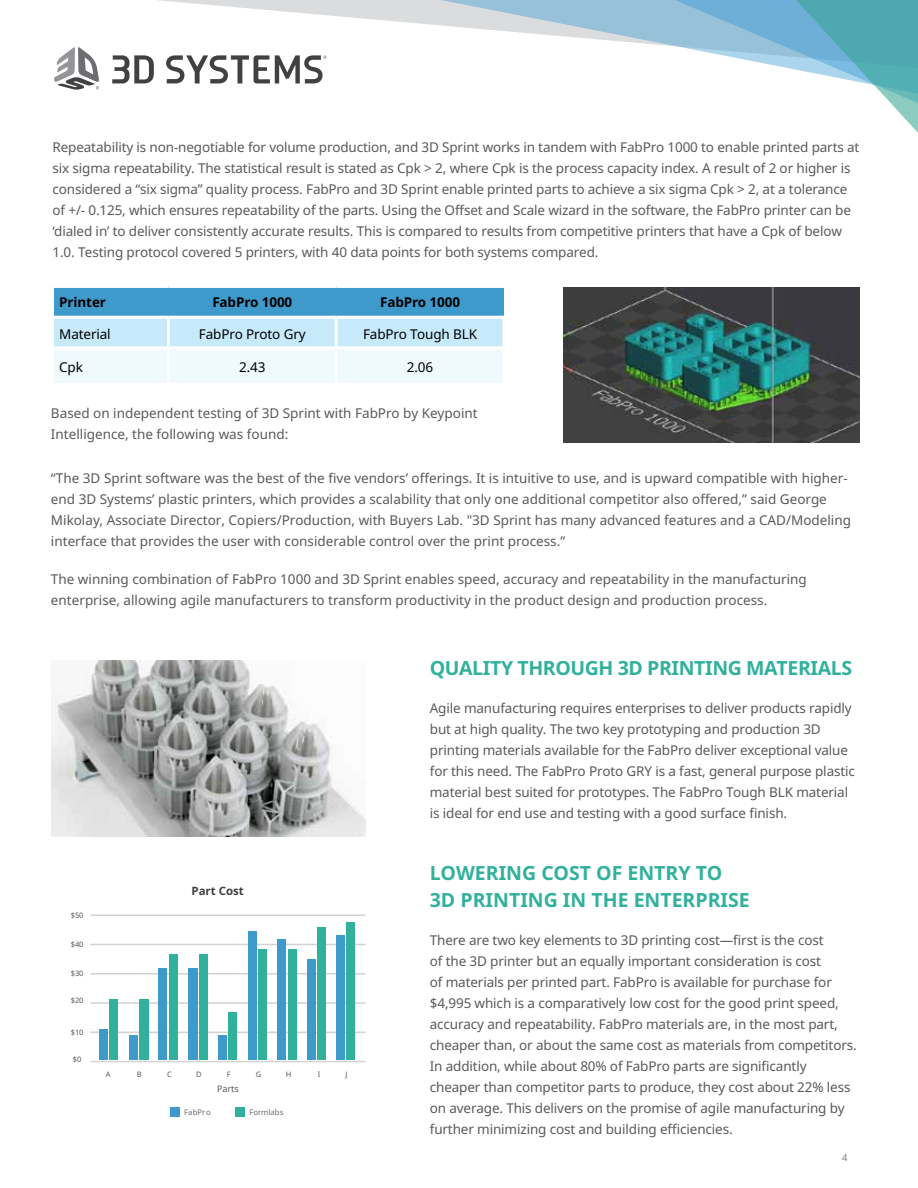
<style>
.page{position:relative;width:918px;height:1188px;background:#fff}
.page>*{position:absolute;margin:0;border:0;box-sizing:border-box;transform-origin:0 0}
.t1{font:700 19.5px/27px "Noto Sans";letter-spacing:-.005em;color:#31b19c}
.t2{font:13.5px/21px "Noto Sans";letter-spacing:-.01em;color:#58595b}
.t3{font:13.5px "Noto Sans";letter-spacing:-.01em;color:#000}
.t4{font:700 13.5px "Noto Sans";letter-spacing:-.01em;color:#000}
.t5{font:700 11.55px "Noto Sans";color:#414042}
.t6{font:500 9.75px "Good Pro";color:#939598}
.t7{font:9px "Noto Sans";color:#58595b}
.t8{font:7.8px "Noto Sans";color:#6d6e71}
.t9{font:7.5px "Noto Sans";color:#58595b}
</style>
<div class="page">
<svg style="left:165px;top:0;width:383px;height:84px"></svg>
<svg style="left:548px;top:0;width:198px;height:60px;fill:#97c0d9"></svg>
<svg style="left:746px;top:0;width:172px;height:133px"></svg>
<svg style="left:112px;top:55px;width:42px;height:28px"></svg>
<svg style="left:166px;top:55px;width:161px;height:28px"></svg>
<svg style="left:54px;top:47px;width:45px;height:43px"></svg>
<div style="left:52px;top:286px;width:116px;height:31px;background:#3f9acc"></div>
<div style="left:168px;top:286px;width:168px;height:31px;background:#3f9acc"></div>
<div style="left:336px;top:286px;width:168px;height:31px;background:#3f9acc"></div>
<svg style="left:54px;top:319px;width:448px;height:64px"></svg>
<hr style="left:167px;top:349px;width:3px;height:34px;background:#fff">
<hr style="left:335px;top:349px;width:3px;height:34px;background:#fff">
<hr style="left:167px;top:319px;width:3px;height:27px;background:#fff">
<hr style="left:335px;top:319px;width:3px;height:27px;background:#fff">
<hr style="left:51px;top:346px;width:117px;height:3px;background:#fff">
<hr style="left:168px;top:346px;width:168px;height:3px;background:#fff">
<hr style="left:336px;top:346px;width:169px;height:3px;background:#fff">
<hr style="left:51px;top:285px;width:117px;height:3px;background:#fff">
<hr style="left:51px;top:288px;width:3px;height:28px;background:#fff">
<hr style="left:168px;top:285px;width:168px;height:3px;background:#fff">
<hr style="left:336px;top:285px;width:169px;height:3px;background:#fff">
<hr style="left:51px;top:316px;width:117px;height:3px;background:#fff">
<hr style="left:168px;top:316px;width:168px;height:3px;background:#fff">
<hr style="left:336px;top:316px;width:169px;height:3px;background:#fff">
<img style="left:51px;top:660px;width:315px;height:177px">
<hr style="left:91px;top:1061px;width:274px;height:1px;background:#d1d3d4">
<hr style="left:91px;top:914px;width:274px;height:2px;background:#d1d3d4">
<hr style="left:91px;top:944px;width:274px;height:1px;background:#d1d3d4">
<hr style="left:91px;top:973px;width:274px;height:2px;background:#d1d3d4">
<hr style="left:91px;top:1002px;width:274px;height:2px;background:#d1d3d4">
<hr style="left:91px;top:1032px;width:274px;height:1px;background:#d1d3d4">
<div style="left:99px;top:1029px;width:9px;height:31px;background:#3f9acc"></div>
<div style="left:109px;top:1000px;width:9px;height:60px;background:#31b19c"></div>
<div style="left:139px;top:1000px;width:9px;height:60px;background:#31b19c"></div>
<div style="left:129px;top:1036px;width:9px;height:24px;background:#3f9acc"></div>
<div style="left:169px;top:955px;width:9px;height:105px;background:#31b19c"></div>
<div style="left:158px;top:969px;width:9px;height:91px;background:#3f9acc"></div>
<div style="left:199px;top:955px;width:8px;height:105px;background:#31b19c"></div>
<div style="left:188px;top:969px;width:9px;height:91px;background:#3f9acc"></div>
<div style="left:228px;top:1012px;width:9px;height:48px;background:#31b19c"></div>
<div style="left:218px;top:1036px;width:9px;height:24px;background:#3f9acc"></div>
<div style="left:258px;top:949px;width:9px;height:111px;background:#31b19c"></div>
<div style="left:248px;top:931px;width:9px;height:129px;background:#3f9acc"></div>
<div style="left:288px;top:949px;width:9px;height:111px;background:#31b19c"></div>
<div style="left:277px;top:939px;width:9px;height:121px;background:#3f9acc"></div>
<div style="left:318px;top:928px;width:8px;height:132px;background:#31b19c"></div>
<div style="left:307px;top:960px;width:9px;height:100px;background:#3f9acc"></div>
<div style="left:171px;top:1108px;width:9px;height:9px;background:#3f9acc"></div>
<div style="left:236px;top:1108px;width:9px;height:9px;background:#31b19c"></div>
<div style="left:346px;top:922px;width:9px;height:138px;background:#31b19c"></div>
<div style="left:336px;top:935px;width:9px;height:125px;background:#3f9acc"></div>
<img style="left:564px;top:288px;width:296px;height:155px">
<p class="t2" style="left:52px;top:137px;width:808px">Repeatability is non-negotiable for volume production, and 3D Sprint works in tandem with FabPro 1000 to enable printed parts at six sigma repeatability. The statistical result is stated as Cpk &gt; 2, where Cpk is the process capacity index. A result of 2 or higher is considered a “six sigma” quality process. FabPro and 3D Sprint enable printed parts to achieve a six sigma Cpk &gt; 2, at a tolerance of +/- 0.125, which ensures repeatability of the parts. Using the Offset and Scale wizard in the software, the FabPro printer can be ‘dialed in’ to deliver consistently accurate results. This is compared to results from competitive printers that have a Cpk of below 1.0. Testing protocol covered 5 printers, with 40 data points for both systems compared.</p>
<p class="t4" style="left:59px;top:293px;width:48px">Printer</p>
<p class="t4" style="left:212px;top:293px;width:81px">FabPro 1000</p>
<p class="t4" style="left:380px;top:293px;width:81px">FabPro 1000</p>
<p class="t3" style="left:59px;top:325px;width:53px">Material</p>
<p class="t3" style="left:199px;top:325px;width:108px">FabPro Proto Gry</p>
<p class="t3" style="left:363px;top:325px;width:116px">FabPro Tough BLK</p>
<p class="t3" style="left:59px;top:358px;width:25px">Cpk</p>
<p class="t3" style="left:239px;top:358px;width:28px">2.43</p>
<p class="t3" style="left:407px;top:358px;width:28px">2.06</p>
<p class="t2" style="left:51px;top:402px;width:428px">Based on independent testing of 3D Sprint with FabPro by Keypoint<br>Intelligence, the following was found:</p>
<p class="t2" style="left:51px;top:467px;width:802px">“The 3D Sprint software was the best of the five vendors’ offerings. It is intuitive to use, and is upward compatible with higher&shy;end 3D Systems’ plastic printers, which provides a scalability that only one additional competitor also offered,” said George Mikolay, Associate Director, Copiers/Production, with Buyers Lab. "3D Sprint has many advanced features and a CAD/Modeling interface that provides the user with considerable control over the print process.”</p>
<p class="t2" style="left:51px;top:568px;width:757px">The winning combination of FabPro 1000 and 3D Sprint enables speed, accuracy and repeatability in the manufacturing enterprise, allowing agile manufacturers to transform productivity in the product design and production process.</p>
<p class="t9" style="left:71px;top:911px;width:14px">$50</p>
<p class="t9" style="left:71px;top:939px;width:14px">$40</p>
<p class="t9" style="left:71px;top:968px;width:14px">$30</p>
<p class="t9" style="left:71px;top:995px;width:14px">$20</p>
<p class="t9" style="left:71px;top:1027px;width:14px">$10</p>
<p class="t9" style="left:73px;top:1054px;width:10px">$0</p>
<p class="t5" style="left:191px;top:882px;width:54px">Part Cost</p>
<p class="t9" style="left:106px;top:1070px;width:6px">A</p>
<p class="t9" style="left:137px;top:1070px;width:6px">B</p>
<p class="t9" style="left:167px;top:1070px;width:6px">C</p>
<p class="t9" style="left:196px;top:1070px;width:7px">D</p>
<p class="t9" style="left:227px;top:1070px;width:5px">F</p>
<p class="t9" style="left:256px;top:1070px;width:7px">G</p>
<p class="t9" style="left:286px;top:1070px;width:7px">H</p>
<p class="t9" style="left:318px;top:1070px;width:4px">I</p>
<p class="t9" style="left:345px;top:1070px;width:4px">J</p>
<p class="t7" style="left:217px;top:1083px;width:23px">Parts</p>
<p class="t8" style="left:184px;top:1107px;width:28px">FabPro</p>
<p class="t8" style="left:249px;top:1107px;width:36px">Formlabs</p>
<h1 class="t1" style="left:430px;top:654px;width:424px">QUALITY THROUGH 3D PRINTING MATERIALS</h1>
<p class="t2" style="left:430px;top:697px;width:427px">Agile manufacturing requires enterprises to deliver products rapidly but at high quality. The two key prototyping and production 3D printing materials available for the FabPro deliver exceptional value for this need. The FabPro Proto GRY is a fast, general purpose plastic material best suited for prototypes. The FabPro Tough BLK material is ideal for end use and testing with a good surface finish.</p>
<h1 class="t1" style="left:430px;top:859px;width:322px">LOWERING COST OF ENTRY TO<br>3D PRINTING IN THE ENTERPRISE</h1>
<p class="t2" style="left:430px;top:929px;width:428px">There are two key elements to 3D printing cost—first is the cost<br>of the 3D printer but an equally important consideration is cost<br>of materials per printed part. FabPro is available for purchase for $4,995 which is a comparatively low cost for the good print speed, accuracy and repeatability. FabPro materials are, in the most part, cheaper than, or about the same cost as materials from competitors.<br>In addition, while about 80% of FabPro parts are significantly cheaper than competitor parts to produce, they cost about 22% less on average. This delivers on the promise of agile manufacturing by further minimizing cost and building efficiencies.</p>
<p class="t6" style="left:842px;top:1152px;width:7px">4</p>
</div>
